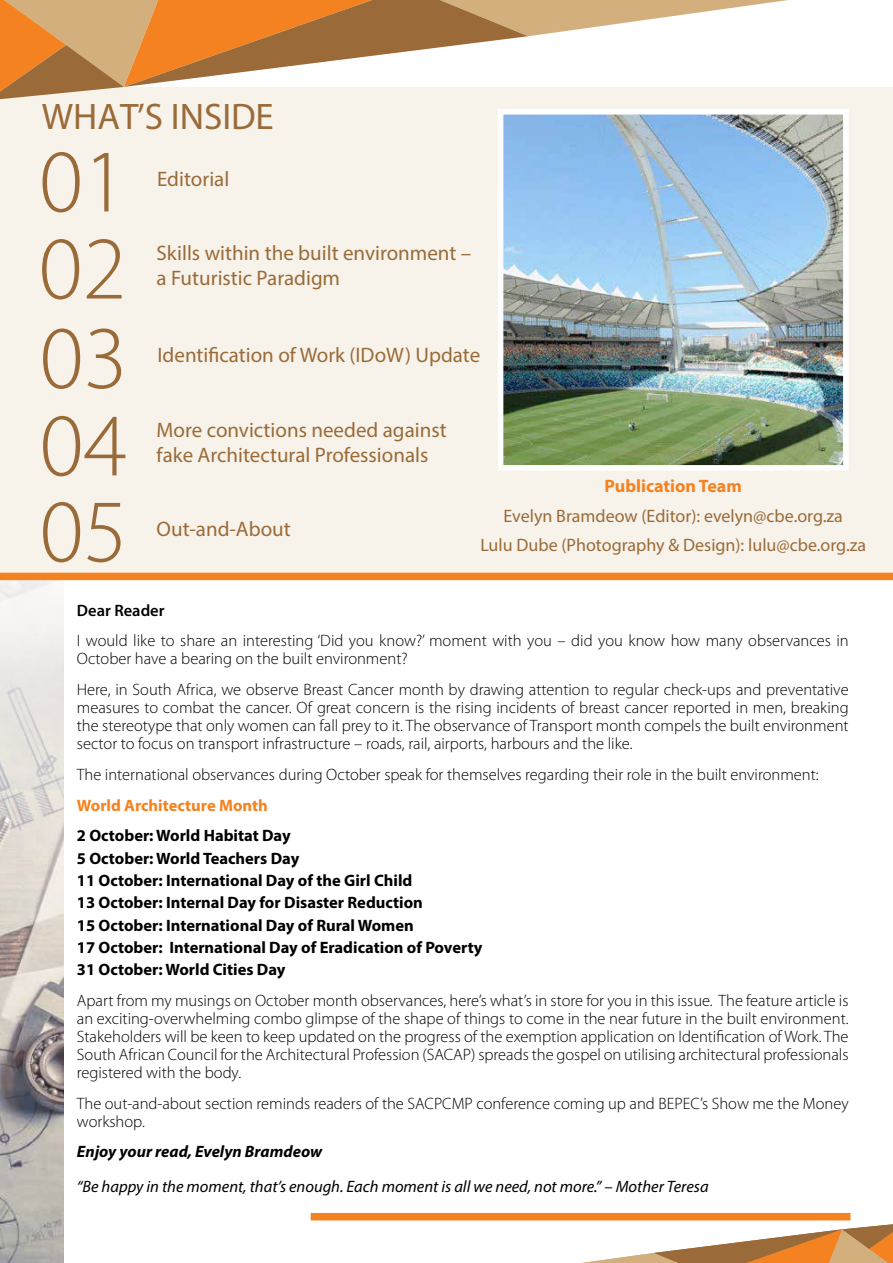
<style>
.page{position:relative;width:893px;height:1263px;background:#fff}
.page>*{position:absolute;margin:0;border:0;box-sizing:border-box;transform-origin:0 0}
.t1{font:300 90px/174.9px "Myriad Pro";color:#9a6b38;text-align:justify}
.t2{font:37.05px "Myriad Pro";color:#9a6b38}
.t3{font:21px/25.2px "Myriad Pro";color:#9a6b38}
.t4{font:18px/29.5px "Myriad Pro";color:#9a6b38;text-align:center}
.t5{font:700 18px "Myriad Pro";color:#f58220}
.t6{font:300 16.5px/18px "Myriad Pro";color:#000}
.t7{font:700 16.5px/22.2px "Myriad Pro";color:#000}
.t8{font:italic 16.5px "Myriad Pro";color:#000}
.t9{font:italic 700 16.5px "Myriad Pro";color:#000}
.t10{font:700 16.5px "Myriad Pro";color:#f58220}
.t11{font:600 16.5px "Myriad Pro";color:#000}
</style>
<div class="page">
<div style="left:0;top:87px;width:893px;height:486px;background:#f7f3eb"></div>
<svg style="left:0;top:0;width:788px;height:99px"></svg>
<div style="left:0;top:573px;width:893px;height:7px;background:#f58220"></div>
<div style="left:311px;top:1213px;width:539px;height:7px;background:#f58220"></div>
<svg style="left:582px;top:1224px;width:311px;height:39px"></svg>
<img style="left:0;top:580px;width:64px;height:683px">
<img style="left:505px;top:116px;width:337px;height:348px">
<div style="left:498px;top:109px;width:351px;height:362px;border:6px solid #fff"></div>
<h2 class="t2" style="left:42px;top:94px;width:233px">WHAT’S INSIDE</h2>
<h1 class="t1" style="left:39px;top:96px;width:90px">01<br>03<br>05</h1>
<h1 class="t1" style="left:39px;top:183px;width:89px">02</h1>
<h1 class="t1" style="left:40px;top:359px;width:89px">04</h1>
<p class="t3" style="left:157px;top:166px;width:74px">Editorial</p>
<p class="t3" style="left:157px;top:240px;width:316px">Skills within the built environment – a Futuristic Paradigm</p>
<p class="t3" style="left:158px;top:342px;width:324px">Identification of Work (IDoW) Update</p>
<p class="t3" style="left:157px;top:417px;width:292px">More convictions needed against fake Architectural Professionals</p>
<p class="t3" style="left:157px;top:515px;width:136px">Out-and-About</p>
<p class="t5" style="left:605px;top:475px;width:139px">Publication Team</p>
<p class="t4" style="left:480px;top:501px;width:387px">Evelyn Bramdeow (Editor): evelyn@cbe.org.za<br>Lulu Dube (Photography &amp; Design): lulu@cbe.org.za</p>
<p class="t11" style="left:77px;top:600px;width:89px">Dear Reader</p>
<p class="t6" style="left:77px;top:632px;width:773px">I would like to share an interesting ‘Did you know?’ moment with you – did you know how many observances in<br>October have a bearing on the built environment?</p>
<p class="t6" style="left:77px;top:681px;width:773px;text-align:justify">Here, in South Africa, we observe Breast Cancer month by drawing attention to regular check-ups and preventative measures to combat the cancer. Of great concern is the rising incidents of breast cancer reported in men, breaking the stereotype that only women can fall prey to it. The observance of Transport month compels the built environment sector to focus on transport infrastructure – roads, rail, airports, harbours and the like.</p>
<p class="t6" style="left:77px;top:766px;width:743px">The international observances during October speak for themselves regarding their role in the built environment:</p>
<p class="t10" style="left:77px;top:794px;width:192px">World Architecture Month</p>
<p class="t7" style="left:77px;top:824px;width:407px">2 October: World Habitat Day<br>5 October: World Teachers Day<br>11 October: International Day of the Girl Child<br>13 October: Internal Day for Disaster Reduction<br>15 October: International Day of Rural Women<br>17 October: International Day of Eradication of Poverty 31 October: World Cities Day</p>
<p class="t6" style="left:77px;top:991px;width:773px;text-align:justify">Apart from my musings on October month observances, here’s what’s in store for you in this issue. The feature article is an exciting-overwhelming combo glimpse of the shape of things to come in the near future in the built environment.<br>Stakeholders will be keen to keep updated on the progress of the exemption application on Identification of Work. The South African Council for the Architectural Profession (SACAP) spreads the gospel on utilising architectural professionals registered with the body.</p>
<p class="t6" style="left:77px;top:1094px;width:773px">The out-and-about section reminds readers of the SACPCMP conference coming up and BEPEC’s Show me the Money workshop.</p>
<p class="t9" style="left:77px;top:1141px;width:247px">Enjoy your read, Evelyn Bramdeow</p>
<p class="t8" style="left:77px;top:1176px;width:633px">“Be happy in the moment, that’s enough. Each moment is all we need, not more.” – Mother Teresa</p>
</div>
